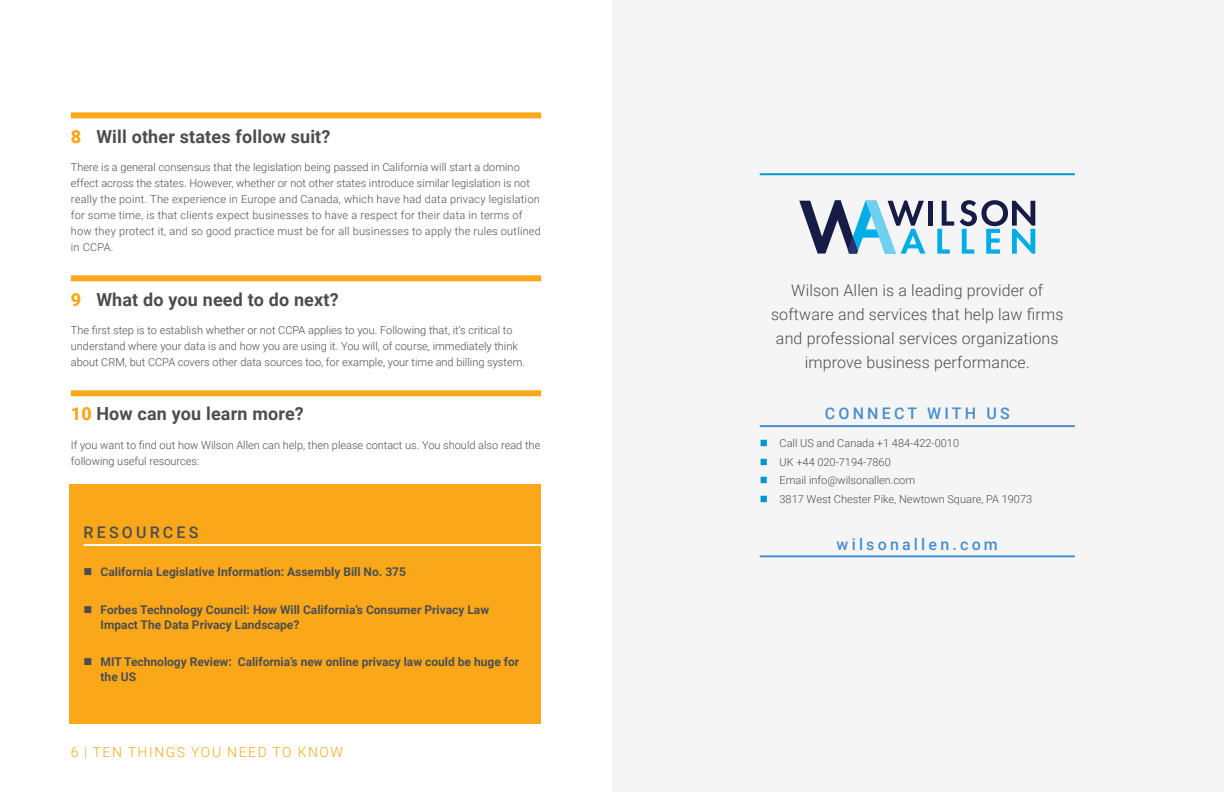
<style>
.page{position:relative;width:1224px;height:792px;background:#fff}
.page>*{position:absolute;margin:0;border:0;box-sizing:border-box;transform-origin:0 0}
.t1{font:700 18px "Roboto";letter-spacing:.01em;color:#4d4d4f}
.t2{font:300 16px/24px "Roboto";letter-spacing:.01em;color:#4d4d4f;text-align:center}
.t3{font:500 16px "Roboto";letter-spacing:.2em;color:#478fcd}
.t4{font:500 16px "Roboto";letter-spacing:.2em;color:#4d4d4f}
.t5{font:300 14px "Roboto";letter-spacing:.11em;color:#faa81a}
.t6{font:700 12px/15px "Roboto";color:#4d4d4f}
.t7{font:300 11px/16px "Roboto";color:#4d4d4f}
.t8{font:300 11px/16px "Roboto";letter-spacing:.02em;color:#4d4d4f}
.s1{font-weight:900;color:#faa81a}
</style>
<div class="page">
<div style="left:612px;top:0;width:612px;height:792px;background:#f6f5f5"></div>
<div style="left:71px;top:112px;width:470px;height:6px;background:#faa81a"></div>
<div style="left:71px;top:275px;width:470px;height:6px;background:#faa81a"></div>
<div style="left:71px;top:390px;width:470px;height:6px;background:#faa81a"></div>
<hr style="left:760px;top:425px;width:315px;height:2px;background:#478fcd">
<hr style="left:760px;top:555px;width:315px;height:2px;background:#478fcd">
<svg style="left:799px;top:200px;width:126px;height:54px"></svg>
<div style="left:928px;top:201px;width:5px;height:25px;background:#171c47"></div>
<svg style="left:937px;top:201px;width:17px;height:53px"></svg>
<svg style="left:960px;top:200px;width:75px;height:54px"></svg>
<hr style="left:760px;top:173px;width:315px;height:2px;background:#0099ce">
<div style="left:69px;top:484px;width:472px;height:240px;background:#faa81a"></div>
<hr style="left:84px;top:544px;width:471px;height:2px;background:#fff">
<h1 class="t1" style="left:71px;top:124px;width:261px"><span class="s1">8</span> Will other states follow suit?</h1>
<p class="t8" style="left:71px;top:159px;width:472px">There is a general consensus that the legislation being passed in California will start a domino effect across the states. However, whether or not other states introduce similar legislation is not really the point. The experience in Europe and Canada, which have had data privacy legislation for some time, is that clients expect businesses to have a respect for their data in terms of how they protect it, and so good practice must be for all businesses to apply the rules outlined in CCPA.</p>
<h1 class="t1" style="left:71px;top:287px;width:269px"><span class="s1">9</span> What do you need to do next?</h1>
<p class="t7" style="left:71px;top:322px;width:456px">The first step is to establish whether or not CCPA applies to you. Following that, it’s critical to understand where your data is and how you are using it. You will, of course, immediately think about CRM, but CCPA covers other data sources too, for example, your time and billing system.</p>
<h1 class="t1" style="left:71px;top:401px;width:235px"><span class="s1">10</span> How can you learn more?</h1>
<p class="t7" style="left:71px;top:437px;width:471px">If you want to find out how Wilson Allen can help, then please contact us. You should also read the following useful resources:</p>
<h2 class="t4" style="left:84px;top:521px;width:116px">RESOURCES</h2>
<p class="t6" style="left:101px;top:564px;width:307px">California Legislative Information: Assembly Bill No. 375</p>
<p class="t6" style="left:101px;top:601px;width:390px">Forbes Technology Council: How Will California’s Consumer Privacy Law<br>Impact The Data Privacy Landscape?</p>
<p class="t6" style="left:101px;top:654px;width:420px">MIT Technology Review: California’s new online privacy law could be huge for the US</p>
<p class="t5" style="left:71px;top:742px;width:274px">6 | Ten thi ngs you need to know</p>
<h2 class="t2" style="left:771px;top:277px;width:294px">Wilson Allen is a leading provider of software and services that help law firms and professional services organizations improve business performance.</h2>
<h2 class="t3" style="left:825px;top:403px;width:187px">CONNECT WITH US</h2>
<p class="t7" style="left:780px;top:433px;width:254px;line-height:18.8px">Call US and Canada +1 484-422-0010<br>UK +44 020-7194-7860<br>Email info@wilsonallen.com<br>3817 West Chester Pike, N ewtown Square, PA 19073</p>
<h2 class="t3" style="left:837px;top:533px;width:163px">wilsonallen.com</h2>
</div>
